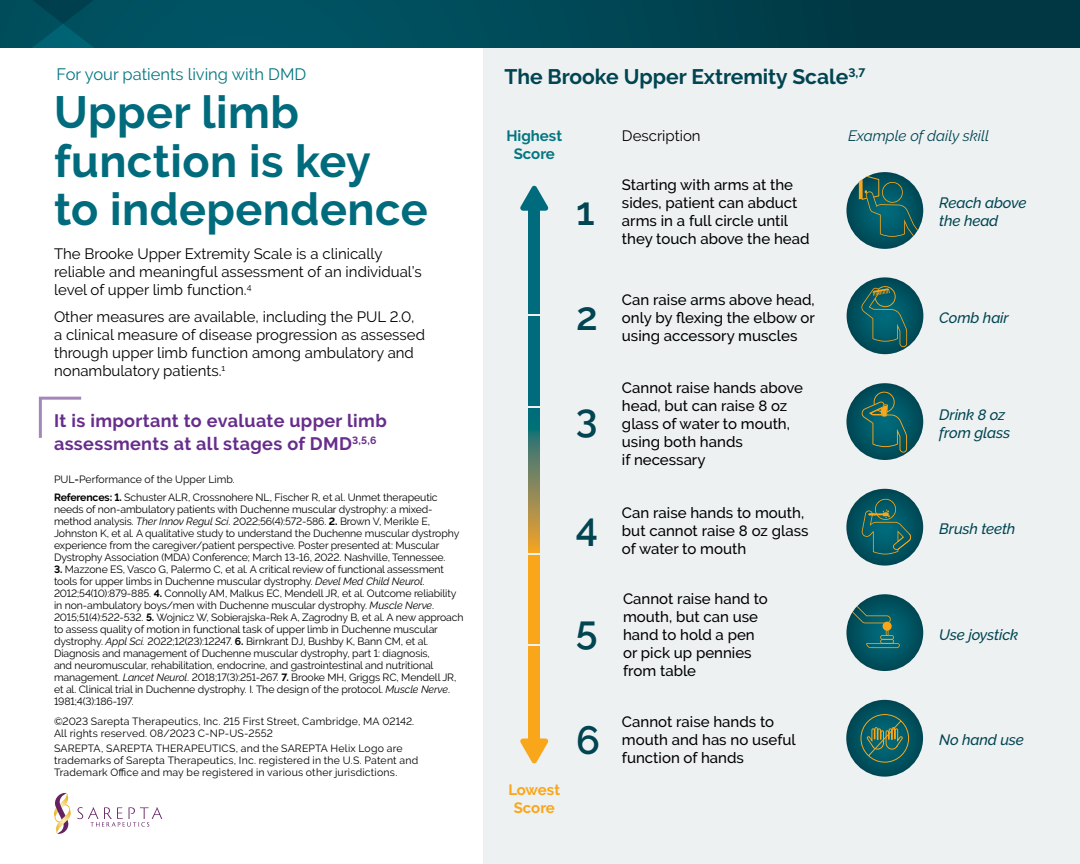
<style>
.page{position:relative;width:1080px;height:864px;background:#fff}
.page>*{position:absolute;margin:0;border:0;box-sizing:border-box;transform-origin:0 0}
.headline{font:700 45px/48.8px "Raleway";letter-spacing:.01em;color:#006b7c}
.t1{font:600 39.45px "Raleway";color:#004551}
.t2{font:700 21px "Raleway";color:#004551}
.callout_purp{font:700 18px/22.5px "Raleway";letter-spacing:.02em;color:#672d8c}
.t3{font:16.5px "Raleway";color:#047681}
.t4{font:500 15px/18px "Raleway";color:#000}
.t5{font:15px/18px "Raleway";color:#000}
.t6{font:italic 500 15px/18px "Raleway";letter-spacing:-.01em;color:#004551}
.t7{font:italic 15px "Raleway";color:#004551}
.t8{font:700 15px "Raleway";color:#047681}
.t9{font:700 15px/18px "Raleway";letter-spacing:-.005em;color:#faa61a;text-align:center}
.Body_Copy_-_11{font:10.5px/12px "Raleway";letter-spacing:-.01em;color:#000}
.Body_Copy_-_11-2{font:10.5px/12px "Raleway";letter-spacing:.02em;color:#000}
.Body_Copy_-_11-3{font:10.5px/12px "Raleway";letter-spacing:.015em;color:#000}
.s1{font-weight:700}
.s2{font-style:italic}
</style>
<div class="page">
<div style="left:484px;top:37px;width:596px;height:827px;background:#eef1f2"></div>
<svg style="left:520px;top:738px;width:29px;height:26px"></svg>
<svg style="left:520px;top:185px;width:29px;height:26px"></svg>
<div style="left:529px;top:209px;width:11px;height:104px;background:#006b7c"></div>
<div style="left:529px;top:555px;width:11px;height:88px;background:#faa61a"></div>
<svg style="left:529px;top:408px;width:11px;height:144px;background:#778559"></svg>
<div style="left:529px;top:646px;width:11px;height:93px;background:#faa61a"></div>
<div style="left:529px;top:316px;width:11px;height:90px;background:#006b7c"></div>
<svg style="left:494px;top:0;width:586px;height:48px;background:#003e4a"></svg>
<div style="left:0;top:0;width:494px;height:48px;background:#005161"></div>
<svg style="left:38px;top:396px;width:44px;height:42px"></svg>
<svg style="left:54px;top:793px;width:17px;height:41px"></svg>
<svg style="left:77px;top:807px;width:85px;height:20px"></svg>
<svg style="left:846px;top:172px;width:77px;height:77px"></svg>
<svg style="left:859px;top:174px;width:61px;height:64px;background:#236769"></svg>
<svg style="left:847px;top:277px;width:76px;height:77px;background:#054f5c"></svg>
<svg style="left:861px;top:286px;width:46px;height:61px;background:#186161"></svg>
<svg style="left:846px;top:383px;width:77px;height:77px;background:#08515e"></svg>
<svg style="left:861px;top:392px;width:46px;height:61px;background:#1b6260"></svg>
<svg style="left:846px;top:489px;width:77px;height:77px;background:#09515d"></svg>
<svg style="left:861px;top:499px;width:51px;height:55px;background:#196261"></svg>
<svg style="left:846px;top:594px;width:77px;height:77px;background:#055461"></svg>
<svg style="left:866px;top:630px;width:34px;height:18px"></svg>
<svg style="left:850px;top:605px;width:41px;height:18px"></svg>
<div style="left:883px;top:622px;width:9px;height:9px;background:#faa61a;border-radius:50%"></div>
<div style="left:846px;top:700px;width:77px;height:77px;background:#004d5a;border-radius:38px"></div>
<svg style="left:860px;top:714px;width:49px;height:49px"></svg>
<p class="t3" style="left:57px;top:65px;width:251px">For your patients living with DMD</p>
<p class="headline" style="left:54px;top:88px;width:375px">Upper limb function is key<br>to independence</p>
<p class="t5" style="left:54px;top:244px;width:369px">The Brooke Upper Extremity Scale is a clinically reliable and meaningful assessment of an individual’s level of upper limb function.<sup>4</sup></p>
<p class="t5" style="left:54px;top:307px;width:373px">Other measures are available, including the PUL 2.0, a clinical measure of disease progression as assessed through upper limb function among ambulatory and nonambulatory patients.<sup>1</sup></p>
<p class="callout_purp" style="left:54px;top:410px;width:334px">It is important to evaluate upper limb assessments at all stages of DMD<sup>3,5,6</sup></p>
<p class="Body_Copy_-_11" style="left:54px;top:473px;width:182px">PUL=Performance of the Upper Limb.</p>
<p class="Body_Copy_-_11" style="left:54px;top:491px;width:407px"><span class="s1">References: 1.</span> Schuster ALR, Crossnohere NL, Fischer R, et al. Unmet therapeutic needs of non-ambulatory patients with Duchenne muscular dystrophy: a mixed&shy;method analysis. <span class="s2">Ther Innov Regul Sci</span>. 2022;56(4):572-586. <span class="s1">2.</span> Brown V, Merikle E, Johnston K, et al. A qualitative study to understand the Duchenne muscular dystrophy experience from the caregiver/patient perspective. Poster presented at: Muscular Dystrophy Association (MDA) Conference; March 13-16, 2022. Nashville, Tennessee.</p>
<p class="Body_Copy_-_11" style="left:54px;top:563px;width:411px"><span class="s1">3.</span> Mazzone ES, Vasco G, Palermo C, et al. A critical review of functional assessment tools for upper limbs in Duchenne muscular dystrophy. <span class="s2">Devel Med Child Neurol</span>.<br>2012;54(10):879-885. <span class="s1">4.</span> Connolly AM, Malkus EC, Mendell JR, et al. Outcome reliability in non-ambulatory boys/men with Duchenne muscular dystrophy. <span class="s2">Muscle Nerve</span>.<br>2015;51(4):522-532. <span class="s1">5.</span> Wojnicz W, Sobierajska-Rek A, Zagrodny B, et al. A new approach to assess quality of motion in functional task of upper limb in Duchenne muscular dystrophy. <span class="s2">Appl Sci.</span> 2022;12(23):12247. <span class="s1">6.</span> Birnkrant DJ, Bushby K, Bann CM, et al.<br>Diagnosis and management of Duchenne muscular dystrophy, part 1: diagnosis,<br>and neuromuscular, rehabilitation, endocrine, and gastrointestinal and nutritional management. <span class="s2">Lancet Neurol</span>. 2018;17(3):251-267. <span class="s1">7.</span> Brooke MH, Griggs RC, Mendell JR, et al. Clinical trial in Duchenne dystrophy. I. The design of the protocol. <span class="s2">Muscle Nerve</span>.<br>1981;4(3):186-197.</p>
<p class="Body_Copy_-_11-3" style="left:54px;top:716px;width:362px">©2023 Sarepta Therapeutics, Inc. 215 First Street, Cambridge, MA 02142.<br>All rights reserved. 08/2023 C-NP-US-2552</p>
<p class="Body_Copy_-_11-2" style="left:54px;top:742px;width:366px">SAREPTA, SAREPTA THERAPEUTICS, and the SAREPTA Helix Logo are trademarks of Sarepta Therapeutics, Inc. registered in the U.S. Patent and<br>Trademark Office and may be registered in various other jurisdictions.</p>
<p class="t2" style="left:504px;top:65px;width:362px">The Brooke Upper Extremity Scale<sup>3,7</sup></p>
<p class="t8" style="left:506px;top:127px;width:57px">Highest</p>
<p class="t5" style="left:622px;top:127px;width:80px">Description</p>
<p class="t8" style="left:514px;top:145px;width:43px">Score</p>
<p class="t1" style="left:576px;top:189px;width:20px">1</p>
<p class="t1" style="left:576px;top:294px;width:23px">2</p>
<p class="t1" style="left:576px;top:395px;width:23px">3</p>
<p class="t1" style="left:576px;top:504px;width:24px">4</p>
<p class="t1" style="left:576px;top:607px;width:23px">5</p>
<p class="t9" style="left:508px;top:781px;width:53px">Lowest<br>Score</p>
<p class="t1" style="left:576px;top:717px;width:25px">6</p>
<p class="t4" style="left:622px;top:176px;width:189px">Starting with arms at the sides, patient can abduct arms in a full circle until they touch above the head</p>
<p class="t4" style="left:622px;top:291px;width:194px">Can raise arms above head, only by flexing the elbow or</p>
<p class="t4" style="left:622px;top:327px;width:177px">using accessory muscles</p>
<p class="t4" style="left:622px;top:378px;width:183px">Cannot raise hands above head, but can raise 8 oz glass of water to mouth, using both hands<br>if necessary</p>
<p class="t4" style="left:622px;top:504px;width:188px">Can raise hands to mouth, but cannot raise 8 oz glass of water to mouth</p>
<p class="t4" style="left:623px;top:590px;width:146px">Cannot raise hand to mouth, but can use hand to hold a pen or pick up pennies from table</p>
<p class="t4" style="left:622px;top:713px;width:175px">Cannot raise hands to mouth and has no useful</p>
<p class="t4" style="left:622px;top:749px;width:123px">function of hands</p>
<p class="t7" style="left:848px;top:127px;width:143px">Example of daily skill</p>
<p class="t6" style="left:939px;top:194px;width:89px">Reach above the head</p>
<p class="t6" style="left:939px;top:309px;width:71px">Comb hair</p>
<p class="t6" style="left:939px;top:405px;width:72px">Drink 8 oz from glass</p>
<p class="t6" style="left:939px;top:520px;width:78px">Brush teeth</p>
<p class="t6" style="left:939px;top:626px;width:81px">Use joystick</p>
<p class="t6" style="left:939px;top:731px;width:86px">No hand use</p>
</div>
